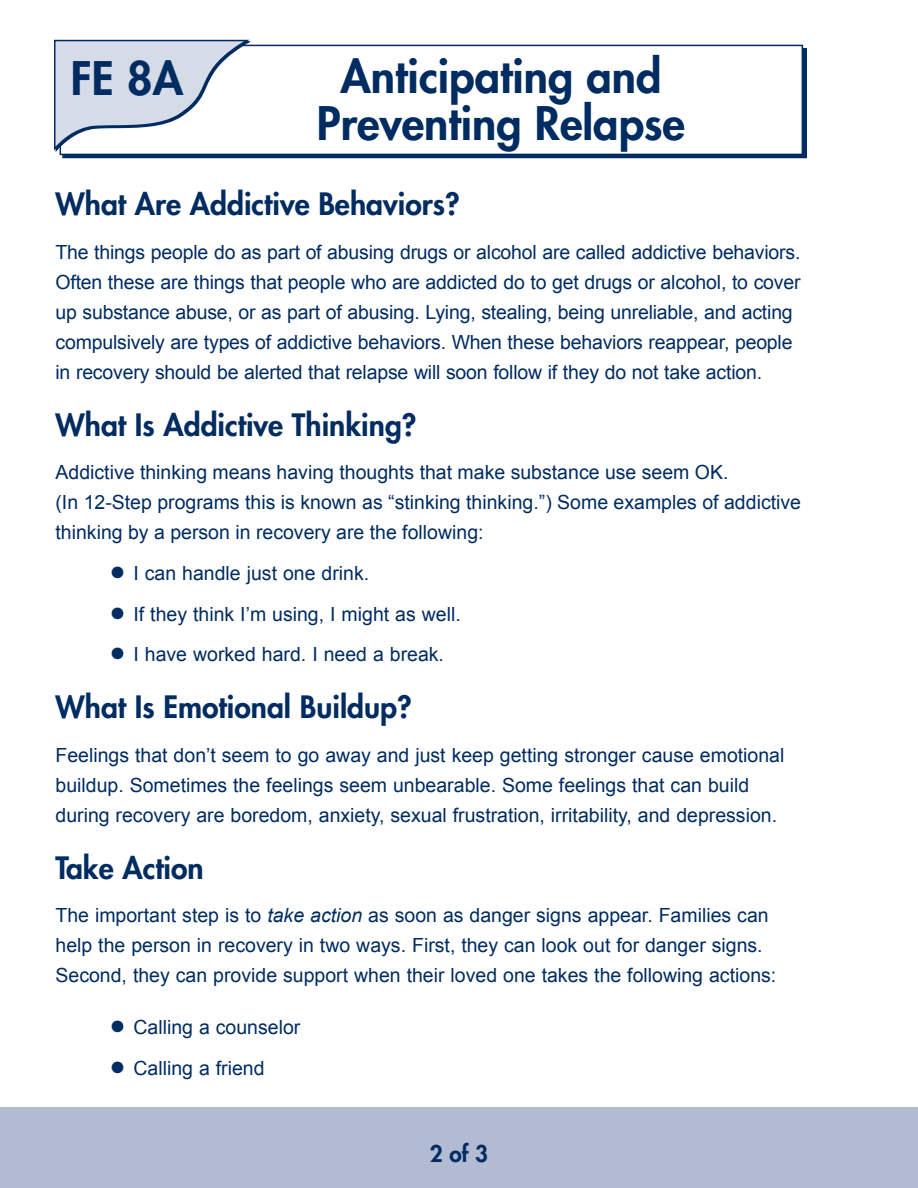
<style>
.page{position:relative;width:918px;height:1188px;background:#fff}
.page>*{position:absolute;margin:0;border:0;box-sizing:border-box;transform-origin:0 0}
.t1{font:800 45px/46.5px "Futura Std";color:#002c62;text-align:center}
.t2{font:800 30px "Futura Std";color:#002c62}
.t3{font:800 22.5px "Futura Std";color:#002c62}
.t4{font:19.5px/30px "Arial";color:#002c62}
.s1{font-size:27px}
.s2{font-style:italic}
</style>
<div class="page">
<div style="left:62px;top:48px;width:745px;height:110px;background:#002c62"></div>
<div style="left:60px;top:45px;width:743px;height:110px;background:#fff;border:2px solid #002c62"></div>
<svg style="left:54px;top:39px;width:196px;height:115px"></svg>
<div style="left:0;top:1107px;width:918px;height:81px;background:#b3bbd3"></div>
<h1 class="t1" style="left:71px;top:55px;width:114px">FE 8A</h1>
<h1 class="t1" style="left:317px;top:53px;width:370px">Anticipating and<br>Preventing Relapse</h1>
<h2 class="t2" style="left:56px;top:185px;width:406px">What Are Addictive Behaviors?</h2>
<p class="t4" style="left:56px;top:237px;width:747px">The things people do as part of abusing drugs or alcohol are called addictive behaviors.<br>Often these are things that people who are addicted do to get drugs or alcohol, to cover up substance abuse, or as part of abusing. Lying, stealing, being unreliable, and acting compulsively are types of addictive behaviors. When these behaviors reappear, people in recovery should be alerted that relapse will soon follow if they do not take action.</p>
<h2 class="t2" style="left:56px;top:406px;width:363px">What Is Addictive Thinking?</h2>
<p class="t4" style="left:56px;top:457px;width:747px">Addictive thinking means having thoughts that make substance use seem OK.<br>(In 12-Step programs this is known as “stinking thinking.”) Some examples of addictive thinking by a person in recovery are the following:</p>
<p class="t4" style="left:110px;top:558px;width:261px"><span class="s1">●</span> I can handle just one drink.</p>
<p class="t4" style="left:110px;top:599px;width:353px"><span class="s1">●</span> If they think I’m using, I might as well.</p>
<p class="t4" style="left:110px;top:640px;width:336px"><span class="s1">●</span> I have worked hard. I need a break.</p>
<h2 class="t2" style="left:56px;top:688px;width:358px">What Is Emotional Buildup?</h2>
<p class="t4" style="left:56px;top:740px;width:730px">Feelings that don’t seem to go away and just keep getting stronger cause emotional buildup. Sometimes the feelings seem unbearable. Some feelings that can build during recovery are boredom, anxiety, sexual frustration, irritability, and depression.</p>
<h2 class="t2" style="left:56px;top:849px;width:150px">Take Action</h2>
<p class="t4" style="left:56px;top:901px;width:722px">The important step is to <span class="s2">take action</span> as soon as danger signs appear. Families can help the person in recovery in two ways. First, they can look out for danger signs.<br>Second, they can provide support when their loved one takes the following actions:</p>
<p class="t4" style="left:110px;top:1012px;width:192px"><span class="s1">●</span> Calling a counselor</p>
<p class="t4" style="left:110px;top:1053px;width:157px"><span class="s1">●</span> Calling a friend</p>
<p class="t3" style="left:430px;top:1139px;width:60px">2 of 3</p>
</div>
